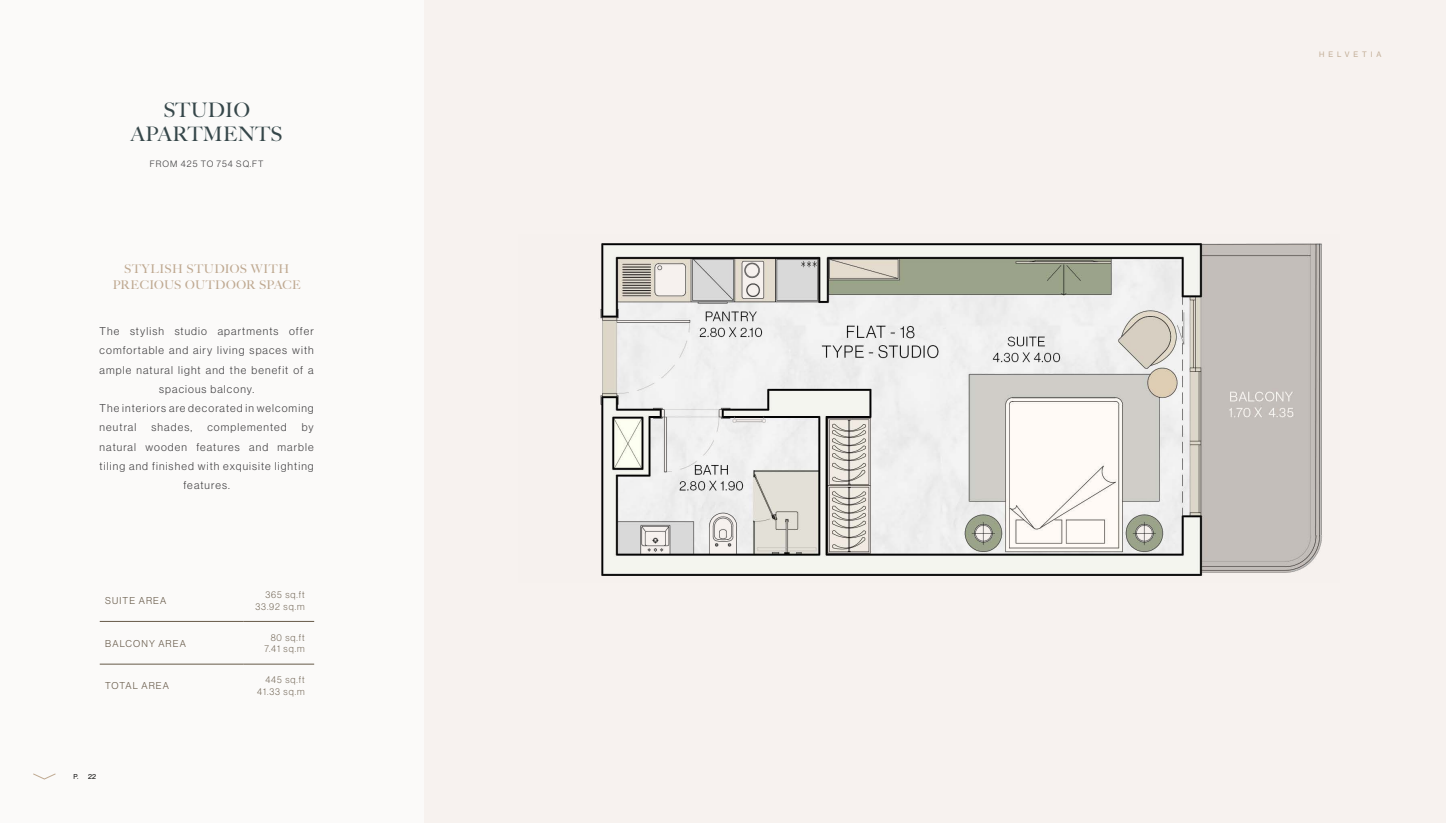
<style>
.page{position:relative;width:1446px;height:823px;background:#fff}
.page>*{position:absolute;margin:0;border:0;box-sizing:border-box;transform-origin:0 0}
.t1{font:20px/24.8px "Big Caslon FB";letter-spacing:.02em;color:#36474a;text-align:center}
.t2{font:12px/16px "Big Caslon FB";letter-spacing:.04em;color:#bfa991;text-align:center}
.t3{font:11px "N Haas Grotesk DS Pro 45 Lt";letter-spacing:.1em;color:#414042}
.t4{font:9.7px/11.6px "N Haas Grotesk DS Pro 35 X Lt";letter-spacing:.1em;color:#665948;text-align:right}
.t5{font:9.7px "N Haas Grotesk DS Pro 45 Lt";letter-spacing:.115em;color:#665948}
.t6{font:9px "N Haas Grotesk DS Pro 45 Lt";letter-spacing:.115em;color:#414042}
.t7{font:7.7px "N Haas Grotesk DS Pro 55 Rg";letter-spacing:.515em;color:#c0ab93}
.t8{font:6.9px "N Haas Grotesk DS Pro 55 Rg";color:#000}
</style>
<div class="page">
<div style="left:0;top:0;width:424px;height:822px;background:#fbfaf9"></div>
<div style="left:424px;top:0;width:1022px;height:822px;background:#f7f2ef"></div>
<img style="left:600px;top:243px;width:722px;height:333px">
<hr style="left:100px;top:621px;width:144px;height:1px;background:#665948">
<hr style="left:244px;top:621px;width:70px;height:1px;background:#665948">
<hr style="left:100px;top:663px;width:144px;height:1px;background:#665948">
<hr style="left:244px;top:663px;width:70px;height:1px;background:#665948">
<svg style="left:33px;top:773px;width:23px;height:6px"></svg>
<h1 class="t1" style="left:131px;top:97px;width:153px">STUDIO<br>APARTMENTS</h1>
<p class="t6" style="left:150px;top:159px;width:115px">FROM 425 TO 754 SQ.FT</p>
<p class="t2" style="left:113px;top:260px;width:189px">STYLISH STUDIOS WITH<br>PRECIOUS OUTDOOR SPACE</p>
<p class="t3" style="left:100px;top:325px;width:216px">The stylish studio apartments offer</p>
<p class="t3" style="left:100px;top:344px;width:216px">comfortable and airy living spaces with</p>
<p class="t3" style="left:100px;top:363px;width:216px">ample natural light and the benefit of a</p>
<p class="t3" style="left:159px;top:382px;width:96px">spacious balcony.</p>
<p class="t3" style="left:100px;top:402px;width:216px">The interiors are decorated in welcoming</p>
<p class="t3" style="left:100px;top:421px;width:38px">neutral</p>
<p class="t3" style="left:152px;top:421px;width:42px">shades,</p>
<p class="t3" style="left:207px;top:421px;width:81px">complemented</p>
<p class="t3" style="left:302px;top:421px;width:13px">by</p>
<p class="t3" style="left:100px;top:440px;width:216px">natural wooden features and marble</p>
<p class="t3" style="left:100px;top:459px;width:216px">tiling and finished with exquisite lighting</p>
<p class="t3" style="left:183px;top:478px;width:48px">features.</p>
<p class="t5" style="left:105px;top:594px;width:63px">SUITE AREA</p>
<p class="t4" style="left:255px;top:588px;width:51px">365 sq.ft<br>33.92 sq.m</p>
<p class="t5" style="left:105px;top:637px;width:82px">BALCONY AREA</p>
<p class="t4" style="left:264px;top:631px;width:42px">80 sq.ft<br>7.41 sq.m</p>
<p class="t5" style="left:105px;top:680px;width:65px">TOTAL AREA</p>
<p class="t4" style="left:257px;top:673px;width:49px">445 sq.ft<br>41.33 sq.m</p>
<p class="t8" style="left:74px;top:772px;width:24px">P. 22</p>
<p class="t7" style="left:1319px;top:50px;width:64px">HELVETIA</p>
</div>
